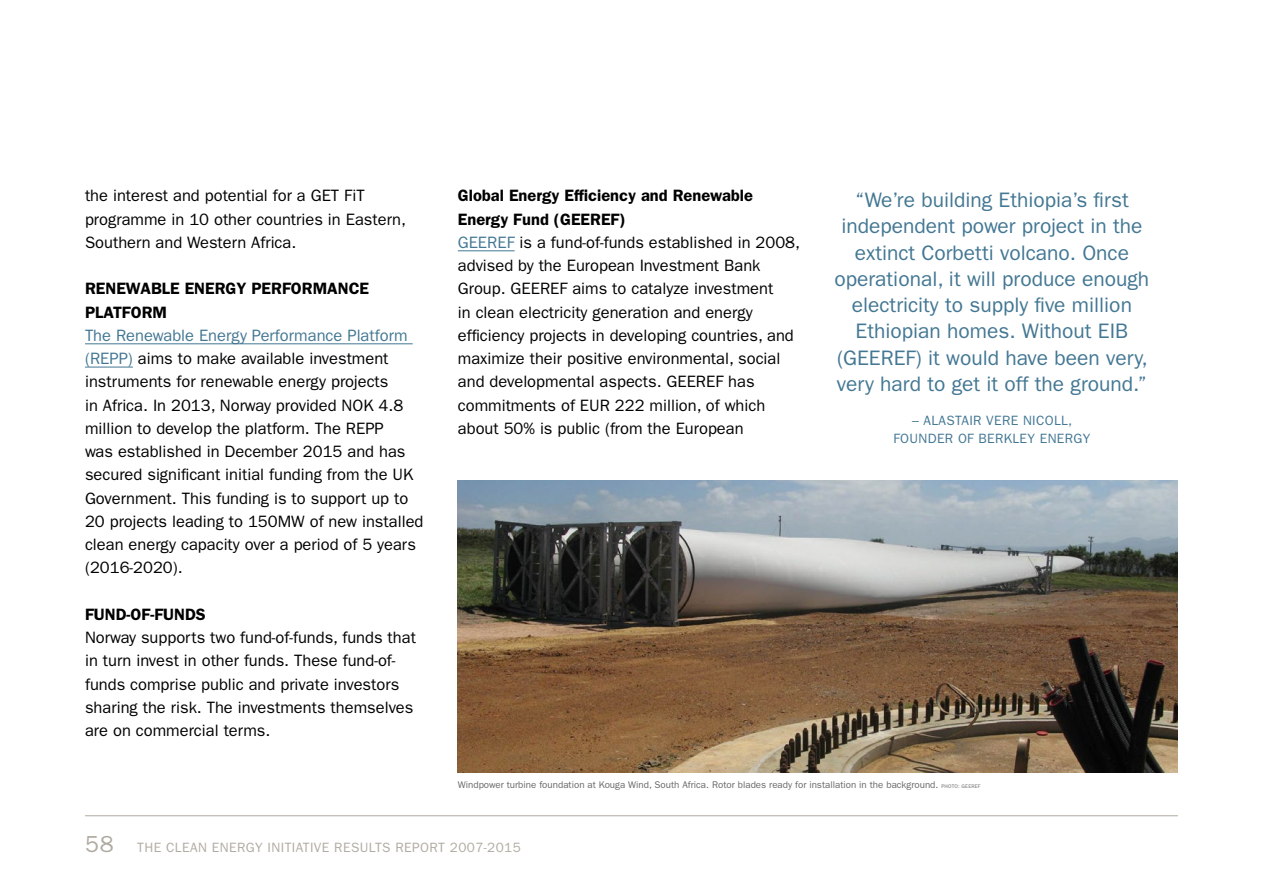
<style>
.page{position:relative;width:1263px;height:893px;background:#fff}
.page>*{position:absolute;margin:0;border:0;box-sizing:border-box;transform-origin:0 0}
.t1{font:21px/26.2px "ITC Franklin Gothic Std";color:#437793;text-align:center}
.t2{font:16.5px/23.2px "ITC Franklin Gothic Std";color:#000}
.t3{font:600 16.5px/23.2px "ITC Franklin Gothic Std";color:#000}
.t4{font:13.5px "ITC Franklin Gothic Std";letter-spacing:.03em;color:#b1aca2}
.t5{font:13.5px/17.2px "ITC Franklin Gothic Std";letter-spacing:.025em;color:#437793;text-align:center}
.t6{font:9.75px "ITC Franklin Gothic Std";color:#686866}
.s1{color:#437793}
.s2{font-weight:600}
.s3{font-size:5.25px}
.s4{font-size:23.25px}
</style>
<div class="page">
<hr style="left:85px;top:343px;width:328px;height:1px;background:#437793">
<hr style="left:85px;top:367px;width:48px;height:1px;background:#437793">
<hr style="left:458px;top:250px;width:57px;height:1px;background:#437793">
<img style="left:458px;top:480px;width:720px;height:292px">
<hr style="left:85px;top:815px;width:1093px;height:1px;background:#b1aca2">
<p class="t2" style="left:85px;top:184px;width:323px">the interest and potential for a GET FiT programme in 10 other countries in Eastern,<br>Southern and Western Africa.</p>
<p class="t3" style="left:85px;top:277px;width:286px">RENEWABLE ENERGY PERFORMANCE<br>PLATFORM</p>
<p class="t2" style="left:85px;top:324px;width:340px"><span class="s1">The Renewable Energy Performance Platform (REPP)</span> aims to make available investment instruments for renewable energy projects<br>in Africa. In 2013, Norway provided NOK 4.8 million to develop the platform. The REPP<br>was established in December 2015 and has secured significant initial funding from the UK Government. This funding is to support up to 20 projects leading to 150MW of new installed clean energy capacity over a period of 5 years (2016-2020).</p>
<p class="t3" style="left:85px;top:602px;width:122px">FUND-OF-FUNDS</p>
<p class="t2" style="left:85px;top:626px;width:332px">Norway supports two fund-of-funds, funds that in turn invest in other funds. These fund-of&shy;funds comprise public and private investors sharing the risk. The investments themselves are on commercial terms.</p>
<p class="t2" style="left:458px;top:184px;width:344px"><span class="s2">Global Energy Efficiency and Renewable Energy Fund (GEEREF)<br></span><span class="s1">GEEREF</span> is a fund-of-funds established in 2008, advised by the European Investment Bank Group. GEEREF aims to catalyze investment<br>in clean electricity generation and energy efficiency projects in developing countries, and maximize their positive environmental, social and developmental aspects. GEEREF has commitments of EUR 222 million, of which about 50% is public (from the European</p>
<p class="t1" style="left:834px;top:187px;width:316px">“We’re building Ethiopia’s first independent power project in the extinct Corbetti volcano. Once operational, it will produce enough electricity to supply five million Ethiopian homes. Without EIB (GEEREF) it would have been very, very hard to get it off the ground.”</p>
<p class="t5" style="left:893px;top:412px;width:198px">– ALASTAIR VERE NICOLL,<br>FOUNDER OF BERKLEY ENERGY</p>
<p class="t6" style="left:458px;top:779px;width:524px">Windpower turbine foundation at Kouga Wind, South Africa. Rotor blades ready for installation in the background. <span class="s3">PHOTO: GEEREF</span></p>
<p class="t4" style="left:85px;top:839px;width:437px"><span class="s4">58</span> THE CLEAN ENERGY INITIATIVE RESULTS REPORT 2007-2015</p>
</div>
